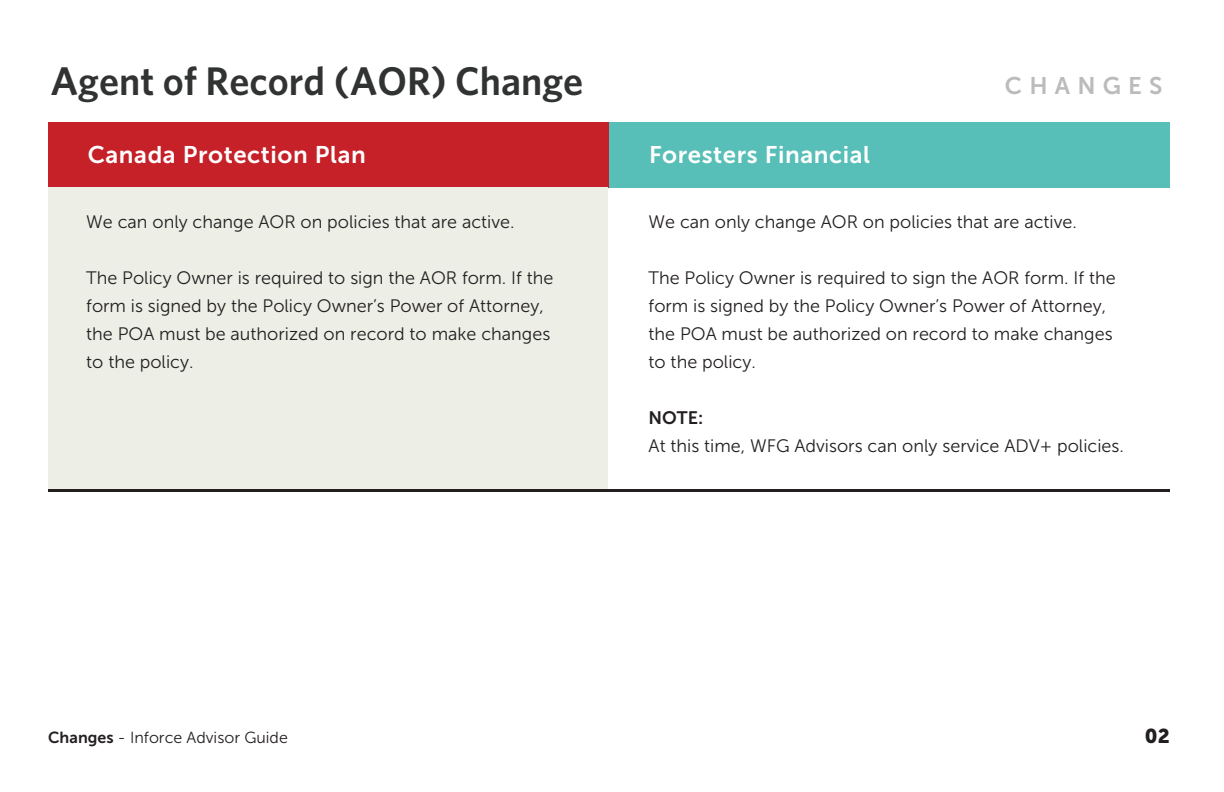
<style>
.page{position:relative;width:1224px;height:792px;background:#fff}
.page>*{position:absolute;margin:0;border:0;box-sizing:border-box;transform-origin:0 0}
.t1{font:600 40px "Whitney";color:#313232}
.t2{font:24px "Museo Sans 700";letter-spacing:.025em;color:#fff}
.t3{font:24px "Museo Sans 700";letter-spacing:.3em;color:#bbb}
.t4{font:20px "Museo Sans 900";color:#231f20}
.t5{font:18px/28px "Museo Sans 300";color:#231f20}
.t6{font:18px "Museo Sans 700";color:#231f20}
.t7{font:16px "Museo Sans 300";color:#231f20}
.s1{font-family:"Museo Sans 700"}
</style>
<div class="page">
<div style="left:48px;top:122px;width:561px;height:65px;background:#c62128"></div>
<div style="left:609px;top:122px;width:561px;height:65px;background:#57bfb7"></div>
<div style="left:48px;top:187px;width:560px;height:304px;background:#edefe7"></div>
<hr style="left:48px;top:490px;width:1122px;height:2px;background:#231f20">
<h1 class="t1" style="left:50px;top:55px;width:534px">Agent of Record (AOR) Change</h1>
<h2 class="t3" style="left:1005px;top:72px;width:159px">CHANGES</h2>
<h2 class="t2" style="left:88px;top:141px;width:280px">Canada Protection Plan</h2>
<h2 class="t2" style="left:649px;top:141px;width:222px">Foresters Financial</h2>
<p class="t5" style="left:86px;top:208px;width:430px">We can only change AOR on policies that are active.</p>
<p class="t5" style="left:86px;top:264px;width:469px">The Policy Owner is required to sign the AOR form. If the form is signed by the Policy Owner’s Power of Attorney, the POA must be authorized on record to make changes to the policy.</p>
<p class="t5" style="left:649px;top:208px;width:430px">We can only change AOR on policies that are active.</p>
<p class="t5" style="left:649px;top:264px;width:469px">The Policy Owner is required to sign the AOR form. If the form is signed by the Policy Owner’s Power of Attorney, the POA must be authorized on record to make changes to the policy.</p>
<p class="t6" style="left:649px;top:408px;width:56px">NOTE:</p>
<p class="t5" style="left:649px;top:432px;width:477px">At this time, WFG Advisors can only service ADV+ policies.</p>
<p class="t7" style="left:48px;top:729px;width:241px"><span class="s1">Changes</span> - Inforce Advisor Guide</p>
<p class="t4" style="left:1145px;top:725px;width:26px">02</p>
</div>
